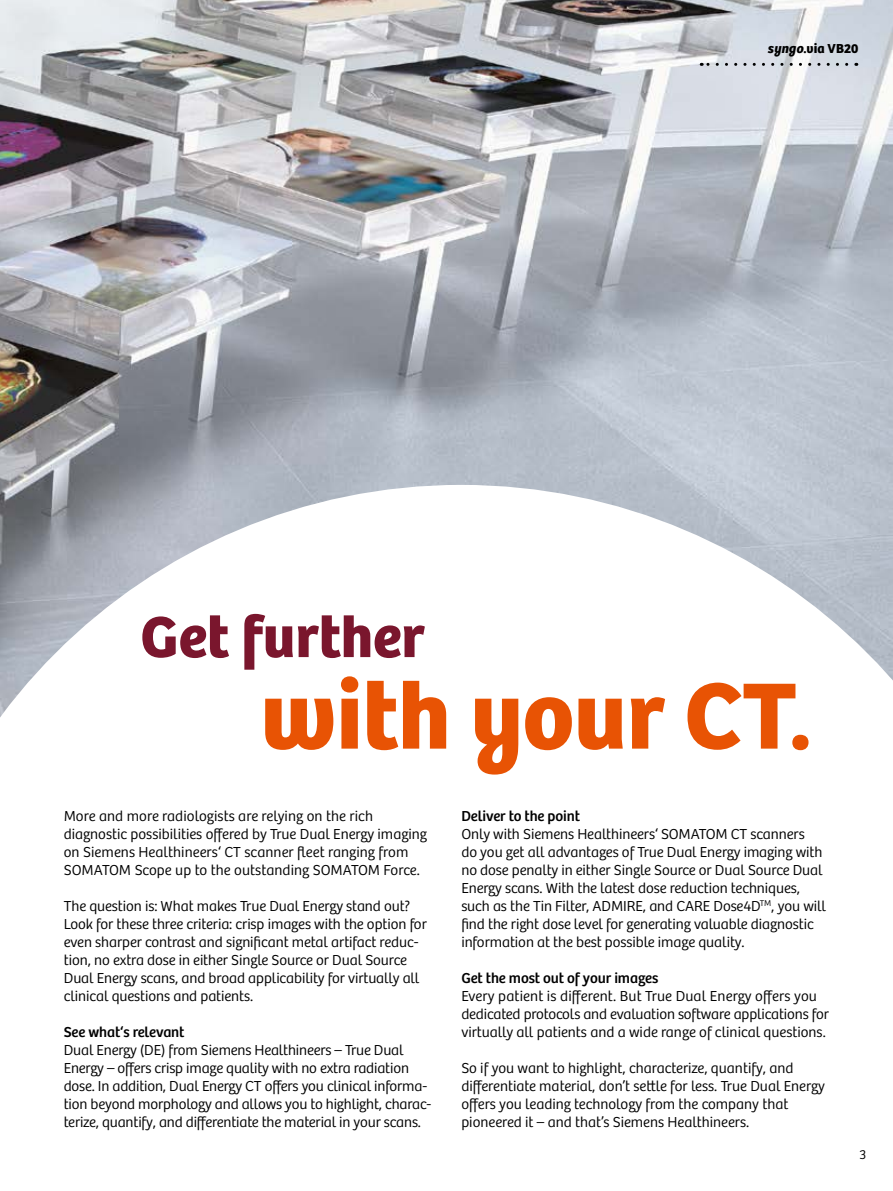
<style>
.page{position:relative;width:893px;height:1191px;background:#fff}
.page>*{position:absolute;margin:0;border:0;box-sizing:border-box;transform-origin:0 0}
.t1{font:97.5px "Bree SH Headline Regular";color:#e85304}
.t2{font:60px "Bree SH Headline Regular";color:#7a162d}
.t3{font:15px/18px "Bree SH Text Light";letter-spacing:-.005em;color:#000}
.t4{font:15px "Bree SH Text Regular";letter-spacing:-.005em;color:#000}
.t5{font:13.5px "Bree SH Headline Regular";letter-spacing:.01em;color:#000}
.t6{font:13.5px "Bree SH Text Light";color:#000}
.s1{font-family:"Bree SH Headline Oblique"}
</style>
<div class="page">
<img style="left:0;top:0;width:893px;height:485px">
<svg style="left:0;top:485px;width:893px;height:232px"></svg>
<svg style="left:701px;top:63px;width:146px;height:3px"></svg>
<p class="t5" style="left:768px;top:40px;width:92px"><span class="s1">syngo</span>.via VB20</p>
<h2 class="t2" style="left:140px;top:601px;width:286px">Get further</h2>
<h1 class="t1" style="left:260px;top:657px;width:553px">with your CT.</h1>
<p class="t3" style="left:64px;top:807px;width:365px">More and more radiologists are relying on the rich diagnostic possibilities offered by True Dual Energy imaging on Siemens Healthineers‘ CT scanner fleet ranging from SOMATOM Scope up to the outstanding SOMATOM Force.</p>
<p class="t3" style="left:64px;top:897px;width:365px">The question is: What makes True Dual Energy stand out?<br>Look for these three criteria: crisp images with the option for even sharper contrast and significant metal artifact reduc&shy;tion, no extra dose in either Single Source or Dual Source Dual Energy scans, and broad applicability for virtually all clinical questions and patients.</p>
<p class="t4" style="left:64px;top:1023px;width:122px">See what‘s relevant</p>
<p class="t3" style="left:64px;top:1041px;width:369px">Dual Energy (DE) from Siemens Healthineers – True Dual Energy – offers crisp image quality with no extra radiation dose. In addition, Dual Energy CT offers you clinical informa&shy;tion beyond morphology and allows you to highlight, charac&shy;terize, quantify, and differentiate the material in your scans.</p>
<p class="t4" style="left:461px;top:807px;width:120px">Deliver to the point</p>
<p class="t3" style="left:461px;top:825px;width:366px">Only with Siemens Healthineers‘ SOMATOM CT scanners<br>do you get all advantages of True Dual Energy imaging with no dose penalty in either Single Source or Dual Source Dual Energy scans. With the latest dose reduction techniques, such as the Tin Filter, ADMIRE, and CARE Dose4D<sup>TM</sup>, you will find the right dose level for generating valuable diagnostic information at the best possible image quality.</p>
<p class="t4" style="left:461px;top:969px;width:199px">Get the most out of your images</p>
<p class="t3" style="left:461px;top:987px;width:369px">Every patient is different. But True Dual Energy offers you dedicated protocols and evaluation software applications for virtually all patients and a wide range of clinical questions.</p>
<p class="t3" style="left:461px;top:1059px;width:365px">So if you want to highlight, characterize, quantify, and differentiate material, don’t settle for less. True Dual Energy offers you leading technology from the company that pioneered it – and that’s Siemens Healthineers.</p>
<p class="t6" style="left:859px;top:1146px;width:8px">3</p>
</div>
